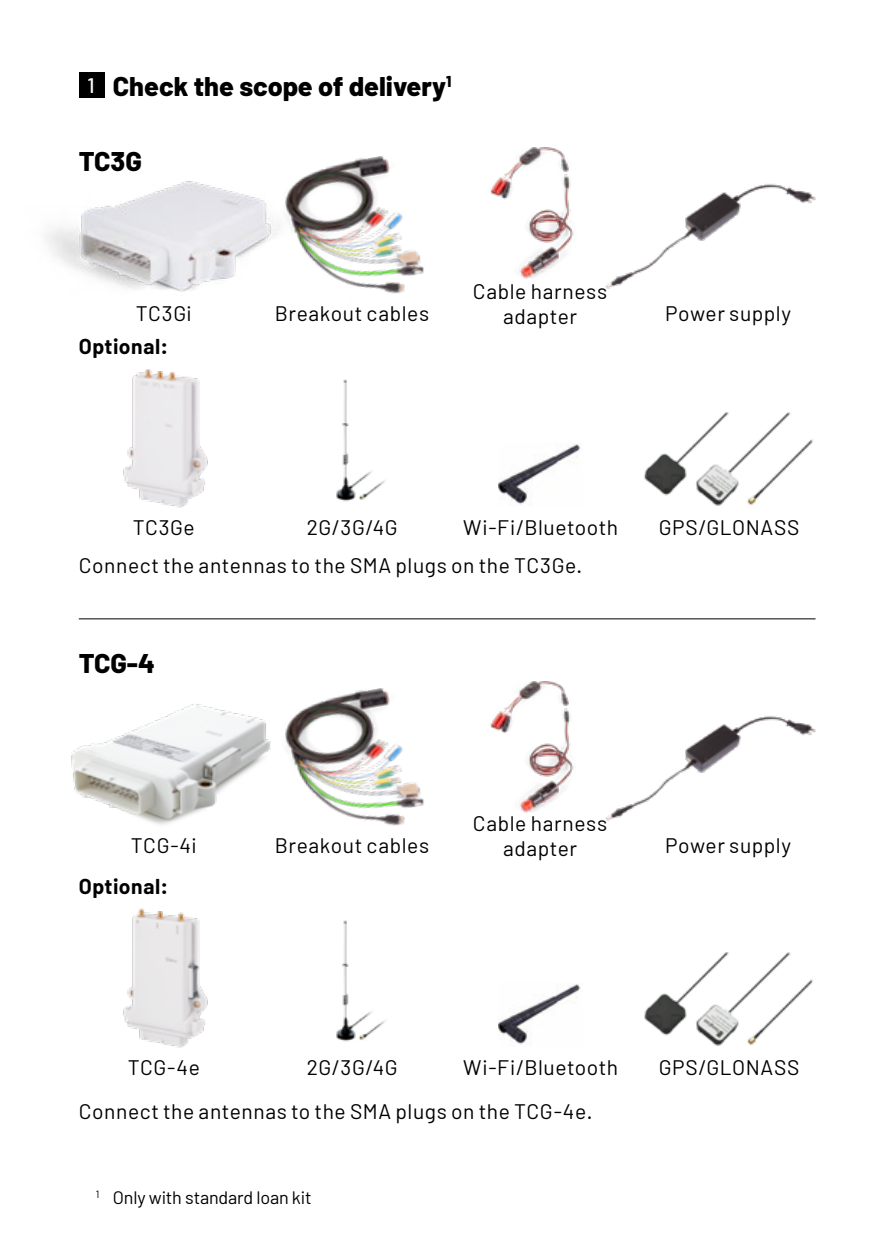
<style>
.page{position:relative;width:893px;height:1259px;background:#fff}
.page>*{position:absolute;margin:0;border:0;box-sizing:border-box;transform-origin:0 0}
.t1{font:800 27px "Barlow";color:#000}
.t2{font:21px/25.2px "Barlow";letter-spacing:.03em;color:#000;text-align:center}
.t3{font:700 21px "Barlow";letter-spacing:.025em;color:#000}
.t4{font:18px "Barlow";letter-spacing:-.01em;color:#000}
.s1{font-weight:500;font-size:21px;color:#fff}
</style>
<div class="page">
<div style="left:79px;top:72px;width:25px;height:26px;background:#000"></div>
<img style="left:363px;top:156px;width:57px;height:138px">
<img style="left:420px;top:147px;width:154px;height:132px">
<img style="left:605px;top:184px;width:211px;height:105px">
<img style="left:46px;top:158px;width:317px;height:134px">
<img style="left:123px;top:369px;width:85px;height:139px">
<img style="left:336px;top:379px;width:50px;height:123px">
<img style="left:499px;top:444px;width:82px;height:61px">
<img style="left:644px;top:412px;width:169px;height:94px">
<img style="left:288px;top:688px;width:132px;height:138px">
<img style="left:420px;top:681px;width:154px;height:132px">
<img style="left:605px;top:716px;width:211px;height:105px">
<img style="left:71px;top:704px;width:217px;height:121px">
<img style="left:123px;top:908px;width:85px;height:140px">
<img style="left:336px;top:920px;width:50px;height:122px">
<img style="left:499px;top:984px;width:82px;height:61px">
<img style="left:644px;top:952px;width:169px;height:94px">
<hr style="left:79px;top:618px;width:736px;height:1px;background:#000">
<p class="t1" style="left:88px;top:69px;width:365px"><span class="s1">1</span> Check the scope of delivery<sup>1</sup></p>
<p class="t1" style="left:79px;top:144px;width:65px">TC3G</p>
<p class="t2" style="left:136px;top:300px;width:57px">TC3Gi</p>
<p class="t2" style="left:275px;top:300px;width:156px">Breakout cables</p>
<p class="t3" style="left:79px;top:334px;width:91px">Optional:</p>
<p class="t2" style="left:473px;top:278px;width:136px">Cable harness adapter</p>
<p class="t2" style="left:665px;top:300px;width:128px">Power supply</p>
<p class="t2" style="left:133px;top:514px;width:64px">TC3Ge</p>
<p class="t2" style="left:307px;top:514px;width:92px">2G/3G/4G</p>
<p class="t2" style="left:463px;top:514px;width:156px">Wi-Fi/Bluetooth</p>
<p class="t2" style="left:659px;top:514px;width:142px">GPS/GLONASS</p>
<p class="t2" style="left:79px;top:552px;width:505px">Connect the antennas to the SMA plugs on the TC3Ge.</p>
<p class="t1" style="left:79px;top:646px;width:78px">TCG-4</p>
<p class="t2" style="left:131px;top:832px;width:67px">TCG-4i</p>
<p class="t2" style="left:275px;top:832px;width:156px">Breakout cables</p>
<p class="t3" style="left:79px;top:873px;width:91px">Optional:</p>
<p class="t2" style="left:473px;top:810px;width:136px">Cable harness adapter</p>
<p class="t2" style="left:665px;top:832px;width:128px">Power supply</p>
<p class="t2" style="left:128px;top:1054px;width:74px">TCG-4e</p>
<p class="t2" style="left:307px;top:1054px;width:92px">2G/3G/4G</p>
<p class="t2" style="left:463px;top:1054px;width:156px">Wi-Fi/Bluetooth</p>
<p class="t2" style="left:659px;top:1054px;width:142px">GPS/GLONASS</p>
<p class="t2" style="left:79px;top:1098px;width:515px">Connect the antennas to the SMA plugs on the TCG-4e.</p>
<p class="t4" style="left:96px;top:1186px;width:217px"><sup>1</sup> Only with standard loan kit</p>
</div>
